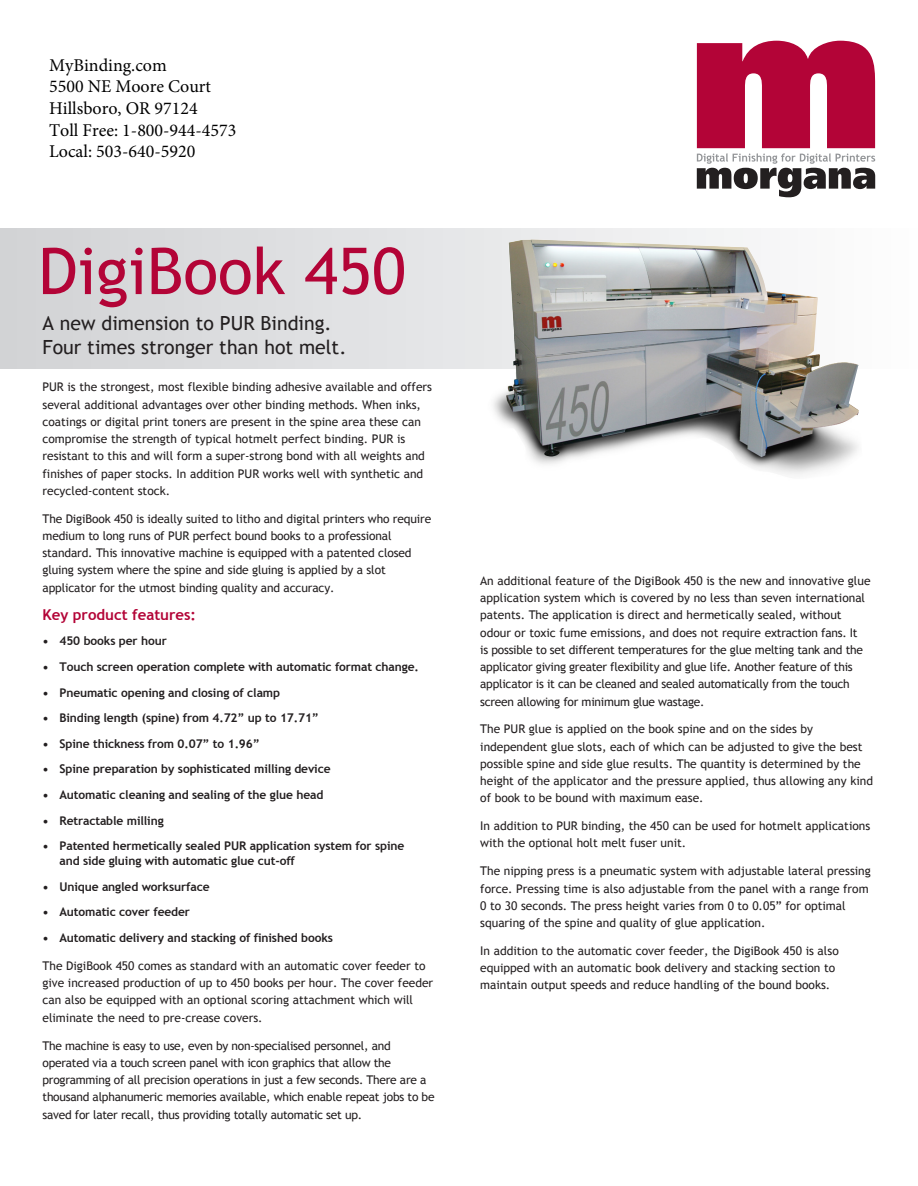
<style>
.page{position:relative;width:918px;height:1186px;background:#fff}
.page>*{position:absolute;margin:0;border:0;box-sizing:border-box;transform-origin:0 0}
.t1{font:64.5px "Trebuchet MS";color:#b30437}
.t2{font:19.5px "Trebuchet MS";color:#231f20}
.t3{font:18px/21.6px "Minion Pro";color:#000}
.t4{font:700 15px "Trebuchet MS";color:#b30437}
.t5{font:12px/17.2px "Trebuchet MS";color:#231f20}
.t6{font:12px/17.2px "Trebuchet MS";letter-spacing:-.02em;color:#231f20}
.t7{font:700 12px/15px "Trebuchet MS";letter-spacing:-.01em;color:#231f20}
</style>
<div class="page">
<div style="left:0;top:228px;width:918px;height:140px;background:linear-gradient(to right,#d1d2d4,#fdfdfd)"></div>
<svg style="left:697px;top:41px;width:178px;height:156px"></svg>
<img style="left:484px;top:239px;width:378px;height:236px">
<h3 class="t3" style="left:49px;top:54px;width:189px">MyBinding.com<br>5500 NE Moore Court<br>Hillsboro, OR 97124<br>Toll Free: 1-800-944-4573<br>Local: 503-640-5920</h3>
<p class="t1" style="left:38px;top:233px;width:369px">DigiBook 450</p>
<p class="t2" style="left:43px;top:312px;width:291px">A new dimension to PUR Binding.</p>
<p class="t2" style="left:43px;top:336px;width:306px">Four times stronger than hot melt.</p>
<p class="t5" style="left:42px;top:379px;width:391px">PUR is the strongest, most flexible binding adhesive available and offers several additional advantages over other binding methods. When inks, coatings or digital print toners are present in the spine area these can compromise the strength of typical hotmelt perfect binding. PUR is resistant to this and will form a super-strong bond with all weights and finishes of paper stocks. In addition PUR works well with synthetic and recycled-content stock.</p>
<p class="t5" style="left:42px;top:510px;width:390px">The DigiBook 450 is ideally suited to litho and digital printers who require medium to long runs of PUR perfect bound books to a professional standard. This innovative machine is equipped with a patented closed gluing system where the spine and side gluing is applied by a slot applicator for the utmost binding quality and accuracy.</p>
<p class="t4" style="left:42px;top:605px;width:155px">Key product features:</p>
<p class="t7" style="left:42px;top:633px;width:126px">• 450 books per hour</p>
<p class="t7" style="left:42px;top:659px;width:378px">• Touch screen operation complete with automatic format change.</p>
<p class="t7" style="left:42px;top:685px;width:239px">• Pneumatic opening and closing of clamp</p>
<p class="t7" style="left:42px;top:710px;width:278px">• Binding length (spine) from 4.72” up to 17.71”</p>
<p class="t7" style="left:42px;top:736px;width:219px">• Spine thickness from 0.07” to 1.96”</p>
<p class="t7" style="left:42px;top:761px;width:290px">• Spine preparation by sophisticated milling device</p>
<p class="t7" style="left:42px;top:787px;width:282px">• Automatic cleaning and sealing of the glue head</p>
<p class="t7" style="left:42px;top:813px;width:123px">• Retractable milling</p>
<p class="t7" style="left:59px;top:838px;width:346px;text-indent:-17px">• Patented hermetically sealed PUR application system for spine and side gluing with automatic glue cut-off</p>
<p class="t7" style="left:42px;top:879px;width:169px">• Unique angled worksurface</p>
<p class="t7" style="left:42px;top:905px;width:149px">• Automatic cover feeder</p>
<p class="t7" style="left:42px;top:930px;width:292px">• Automatic delivery and stacking of finished books</p>
<p class="t5" style="left:42px;top:957px;width:392px">The DigiBook 450 comes as standard with an automatic cover feeder to give increased production of up to 450 books per hour. The cover feeder can also be equipped with an optional scoring attachment which will eliminate the need to pre-crease covers.</p>
<p class="t6" style="left:42px;top:1037px;width:394px">The machine is easy to use, even by non-specialised personnel, and operated via a touch screen panel with icon graphics that allow the programming of all precision operations in just a few seconds. There are a thousand alphanumeric memories available, which enable repeat jobs to be saved for later recall, thus providing totally automatic set up.</p>
<p class="t6" style="left:480px;top:572px;width:392px">An additional feature of the DigiBook 450 is the new and innovative glue application system which is covered by no less than seven international patents. The application is direct and hermetically sealed, without odour or toxic fume emissions, and does not require extraction fans. It<br>is possible to set different temperatures for the glue melting tank and the applicator giving greater flexibility and glue life. Another feature of this applicator is it can be cleaned and sealed automatically from the touch screen allowing for minimum glue wastage.</p>
<p class="t5" style="left:480px;top:721px;width:394px">The PUR glue is applied on the book spine and on the sides by independent glue slots, each of which can be adjusted to give the best possible spine and side glue results. The quantity is determined by the height of the applicator and the pressure applied, thus allowing any kind of book to be bound with maximum ease.</p>
<p class="t5" style="left:480px;top:817px;width:392px">In addition to PUR binding, the 450 can be used for hotmelt applications with the optional holt melt fuser unit.</p>
<p class="t5" style="left:480px;top:862px;width:392px">The nipping press is a pneumatic system with adjustable lateral pressing force. Pressing time is also adjustable from the panel with a range from 0 to 30 seconds. The press height varies from 0 to 0.05” for optimal squaring of the spine and quality of glue application.</p>
<p class="t5" style="left:480px;top:942px;width:360px">In addition to the automatic cover feeder, the DigiBook 450 is also equipped with an automatic book delivery and stacking section to maintain output speeds and reduce handling of the bound books.</p>
</div>
